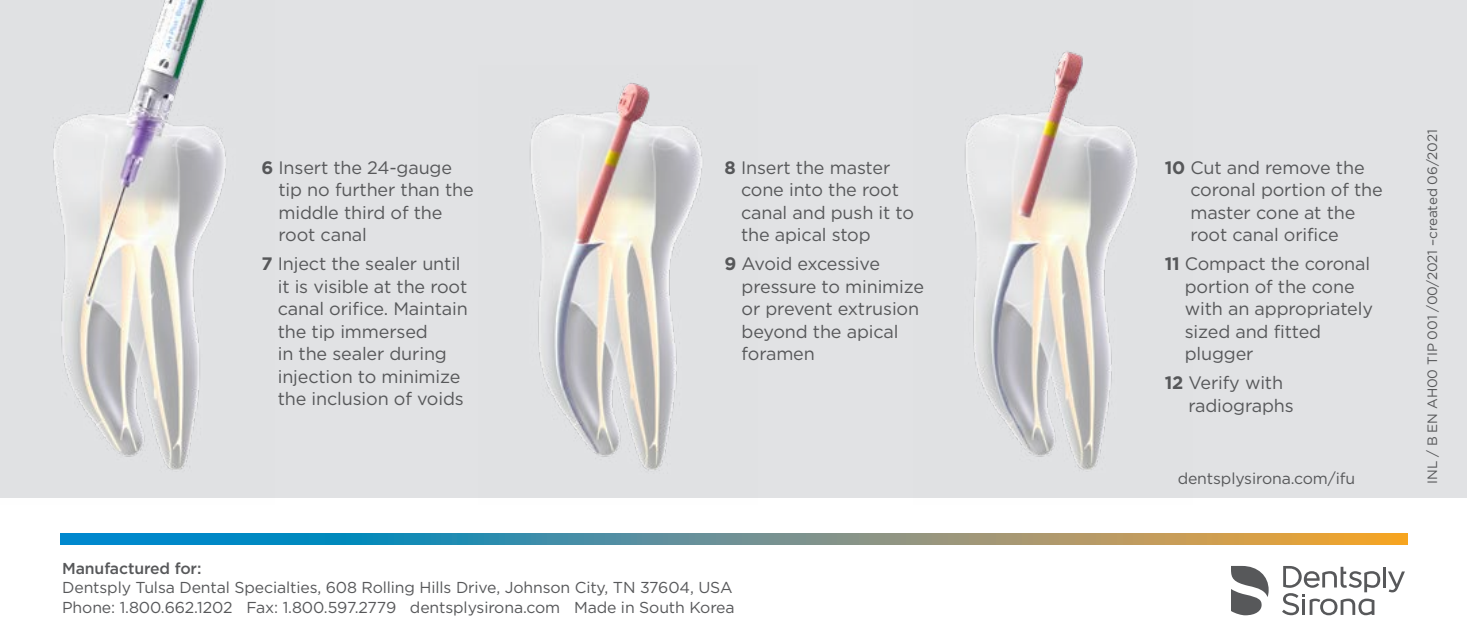
<style>
.page{position:relative;width:1467px;height:638px;background:#fff}
.page>*{position:absolute;margin:0;border:0;box-sizing:border-box;transform-origin:0 0}
.headlines{font:18px/22.5px "Gotham HTF";letter-spacing:-.01em;color:#57585a}
.headlines-2{font:18px/22.5px "Gotham";letter-spacing:-.01em;color:#57585a}
.headlines-3{font:15.75px "Gotham";letter-spacing:-.01em;color:#57585a}
.headlines-4{font:500 15.75px "Gotham";letter-spacing:-.01em;color:#57585a}
.headlines-5{font:13.5px "Gotham";letter-spacing:-.01em;color:#57585a}
.s1{font-family:"Gotham";font-weight:700}
.s2{font-weight:700}
.s3{font-family:"Gotham HTF"}
</style>
<div class="page">
<div style="left:0;top:0;width:1467px;height:497px;background:#e1e2e4"></div>
<hr style="left:1383px;top:567px;width:3px;height:20px;background:#57585a">
<svg style="left:1388px;top:571px;width:17px;height:21px"></svg>
<svg style="left:1282px;top:566px;width:98px;height:49px"></svg>
<svg style="left:1231px;top:566px;width:38px;height:49px"></svg>
<svg style="left:60px;top:533px;width:1347px;height:11px;background:#6a928d"></svg>
<img style="left:478px;top:83px;width:279px;height:415px">
<img style="left:914px;top:51px;width:278px;height:447px">
<img style="left:0;top:0;width:275px;height:498px">
<p class="headlines" style="left:279px;top:156px;width:197px;text-indent:-17px"><span class="s1">6</span> Insert the 24-gauge tip no further than the middle third of the root canal</p>
<p class="headlines-2" style="left:278px;top:252px;width:192px;text-indent:-16px"><span class="s2">7</span> <span class="s3">Inject the se</span>aler until it is visible at the root canal orifice. Maintain the tip immersed<br>in the sealer during injection to minimize the inclusion of voids</p>
<p class="headlines" style="left:741px;top:156px;width:174px;text-indent:-16px"><span class="s1">8</span> Insert the master cone into the root canal and push it to the apical stop</p>
<p class="headlines" style="left:742px;top:252px;width:184px;text-indent:-17px"><span class="s1">9</span> Avoid excessive pressure to minimize or prevent extrusion beyond the apical foramen</p>
<p class="headlines-4" style="left:62px;top:558px;width:141px">Manufactured for:</p>
<p class="headlines-3" style="left:62px;top:577px;width:672px">Dentsply Tulsa Dental Specialties, 608 Rolling Hills Drive, Johnson City, TN 37604, USA</p>
<p class="headlines-3" style="left:62px;top:597px;width:674px">Phone: 1.800.662.1202 Fax: 1.800.597.2779 dentsplysirona.com Made in South Korea</p>
<p class="headlines" style="left:1190px;top:156px;width:194px;text-indent:-26px"><span class="s1">10</span> Cut and remove the coronal portion of the master cone at the root canal orifice</p>
<p class="headlines" style="left:1185px;top:252px;width:190px;text-indent:-20px"><span class="s1">11</span> Compact the coronal portion of the cone with an appropriately sized and fitted plugger</p>
<p class="headlines-2" style="left:1188px;top:371px;width:107px;text-indent:-24px"><span class="s2">12</span> Verify with radiographs</p>
<p class="headlines-3" style="left:1178px;top:468px;width:179px">dentsplysirona.com/ifu</p>
<p class="headlines-5" style="left:1424px;top:483px;width:355px;rotate:-90deg">INL / B EN AH00 TIP 001 /00/2021 –created 06/2021</p>
</div>
